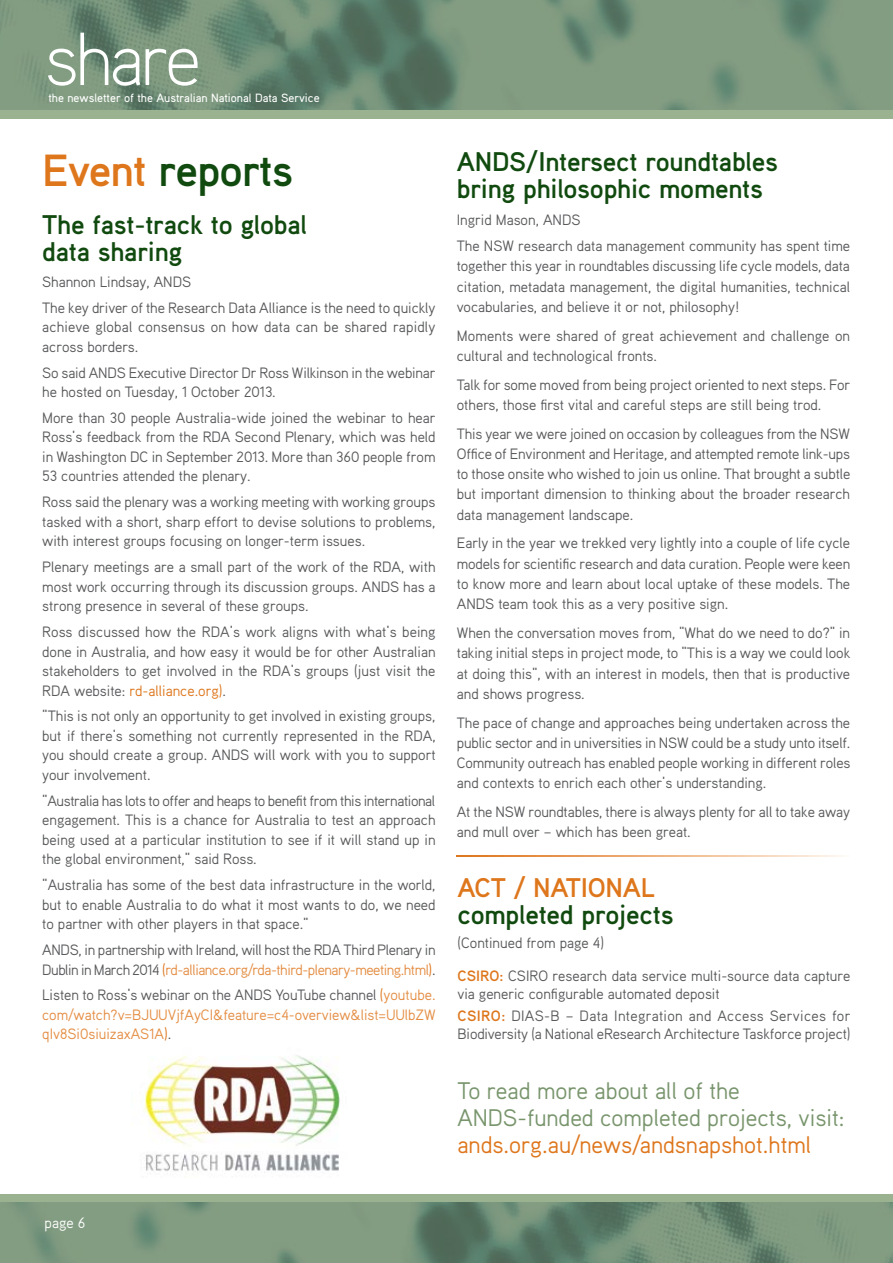
<style>
.page{position:relative;width:893px;height:1263px;background:#fff}
.page>*{position:absolute;margin:0;border:0;box-sizing:border-box;transform-origin:0 0}
.t1{font:300 75px "Aaux";letter-spacing:-.04em;color:#fff}
.t2{font:700 45px "Aaux";letter-spacing:-.02em;color:#114a0f}
.t3{font:700 27px/27px "Aaux";letter-spacing:-.01em;color:#114a0f}
.t4{font:700 27px "Aaux";letter-spacing:-.01em;color:#de761c}
.t5{font:24px/27px "Aaux";color:#78956c}
.t6{font:24px "Aaux";color:#de761c}
.t7{font:15px/19.5px "Aaux";color:#58595b;text-align:justify}
.t8{font:15px/19.5px "Aaux";letter-spacing:-.005em;color:#e48d43;text-align:justify}
.t9{font:15px/19.5px "Aaux";letter-spacing:-.025em;color:#58595b}
.t10{font:15px "Aaux";color:#fff}
.t11{font:500 12px "Aaux";color:#fff}
.s1{color:#de761c}
.s2{color:#e48d43}
.s3{color:#58595b}
.s4{font-weight:700;color:#de761c}
</style>
<div class="page">
<div style="left:0;top:1194px;width:893px;height:69px;background:#9bb291"></div>
<img style="left:0;top:1203px;width:893px;height:60px">
<div style="left:0;top:0;width:893px;height:118px;background:#9bb291"></div>
<img style="left:0;top:0;width:893px;height:110px">
<img style="left:143px;top:1055px;width:197px;height:122px">
<svg style="left:457px;top:856px;width:387px;height:1px"></svg>
<h1 class="t1" style="left:45px;top:12px;width:158px">share</h1>
<p class="t11" style="left:48px;top:91px;width:273px">the newsletter of the Australian National Data Service</p>
<h2 class="t2" style="left:42px;top:141px;width:253px"><span class="s1">Event</span> reports</h2>
<h3 class="t3" style="left:42px;top:210px;width:266px">The fast-track to global data sharing</h3>
<p class="t7" style="left:42px;top:268px;width:395px;line-height:25.8px">Shannon Lindsay, ANDS<br>The key driver of the Research Data Alliance is the need to quickly</p>
<p class="t7" style="left:42px;top:317px;width:395px">achieve global consensus on how data can be shared rapidly across borders.</p>
<p class="t7" style="left:42px;top:362px;width:395px">So said ANDS Executive Director Dr Ross Wilkinson in the webinar he hosted on Tuesday, 1 October 2013.</p>
<p class="t7" style="left:42px;top:407px;width:395px">More than 30 people Australia-wide joined the webinar to hear Ross’s feedback from the RDA Second Plenary, which was held in Washington DC in September 2013. More than 360 people from 53 countries attended the plenary.</p>
<p class="t7" style="left:42px;top:492px;width:395px">Ross said the plenary was a working meeting with working groups tasked with a short, sharp effort to devise solutions to problems, with interest groups focusing on longer-term issues.</p>
<p class="t7" style="left:42px;top:557px;width:395px">Plenary meetings are a small part of the work of the RDA, with most work occurring through its discussion groups. ANDS has a strong presence in several of these groups.</p>
<p class="t7" style="left:42px;top:622px;width:395px">Ross discussed how the RDA’s work aligns with what’s being done in Australia, and how easy it would be for other Australian stakeholders to get involved in the RDA’s groups (just visit the RDA website: <span class="s1">rd-alliance.org)</span>.</p>
<p class="t7" style="left:42px;top:706px;width:395px">“This is not only an opportunity to get involved in existing groups, but if there’s something not currently represented in the RDA, you should create a group. ANDS will work with you to support your involvement.</p>
<p class="t7" style="left:42px;top:790px;width:395px">“Australia has lots to offer and heaps to benefit from this international engagement. This is a chance for Australia to test an approach being used at a particular institution to see if it will stand up in the global environment,” said Ross.</p>
<p class="t7" style="left:42px;top:875px;width:395px">“Australia has some of the best data infrastructure in the world, but to enable Australia to do what it most wants to do, we need to partner with other players in that space.”</p>
<p class="t9" style="left:42px;top:940px;width:395px">ANDS, in partnership with Ireland, will host the RDA Third Plenary in<br>Dublin in March 2014 <span class="s1">(</span><span class="s2">rd-alliance.org/rda-third-plenary-meeting.html</span><span class="s1">)</span>.</p>
<p class="t8" style="left:42px;top:985px;width:395px"><span class="s3">Listen to Ross’s webinar on the ANDS YouTube channel</span> <span class="s1">(</span>youtube. com/watch?v=BJUUVjfAyCI&amp;feature=c4-overview&amp;list=UUlbZW qIv8Si0siuizaxAS1A<span class="s1">)</span><span class="s3">.</span></p>
<h3 class="t3" style="left:457px;top:147px;width:323px">ANDS/Intersect roundtables bring philosophic moments</h3>
<p class="t7" style="left:457px;top:205px;width:395px;line-height:26.7px">Ingrid Mason, ANDS<br>The NSW research data management community has spent time</p>
<p class="t7" style="left:457px;top:256px;width:395px;line-height:20.2px">together this year in roundtables discussing life cycle models, data citation, metadata management, the digital humanities, technical vocabularies, and believe it or not, philosophy!</p>
<p class="t7" style="left:457px;top:325px;width:395px;line-height:20.2px">Moments were shared of great achievement and challenge on cultural and technological fronts.</p>
<p class="t7" style="left:457px;top:374px;width:395px;line-height:20.2px">Talk for some moved from being project oriented to next steps. For others, those first vital and careful steps are still being trod.</p>
<p class="t7" style="left:457px;top:423px;width:395px;line-height:20.2px">This year we were joined on occasion by colleagues from the NSW Office of Environment and Heritage, and attempted remote link-ups to those onsite who wished to join us online. That brought a subtle but important dimension to thinking about the broader research data management landscape.</p>
<p class="t7" style="left:457px;top:533px;width:395px;line-height:20.2px">Early in the year we trekked very lightly into a couple of life cycle models for scientific research and data curation. People were keen to know more and learn about local uptake of these models. The ANDS team took this as a very positive sign.</p>
<p class="t7" style="left:457px;top:622px;width:395px;line-height:20.2px">When the conversation moves from, “What do we need to do?” in taking initial steps in project mode, to “This is a way we could look at doing this”, with an interest in models, then that is productive and shows progress.</p>
<p class="t7" style="left:457px;top:712px;width:395px;line-height:20.2px">The pace of change and approaches being undertaken across the public sector and in universities in NSW could be a study unto itself.<br>Community outreach has enabled people working in different roles and contexts to enrich each other’s understanding.</p>
<p class="t7" style="left:457px;top:801px;width:395px;line-height:20.2px">At the NSW roundtables, there is always plenty for all to take away and mull over – which has been great.</p>
<h3 class="t4" style="left:457px;top:870px;width:199px">ACT / NATIONAL</h3>
<h3 class="t3" style="left:457px;top:900px;width:218px">completed projects</h3>
<p class="t7" style="left:457px;top:926px;width:395px;line-height:32.8px">(Continued from page 4)<br><span class="s4">CSIRO:</span> CSIRO research data service multi-source data capture</p>
<p class="t7" style="left:457px;top:982px;width:394px;line-height:22.2px">via generic configurable automated deposit<br><span class="s4">CSIRO:</span> DIAS-B – Data Integration and Access Services for</p>
<p class="t7" style="left:457px;top:1023px;width:395px">Biodiversity (a National eResearch Architecture Taskforce project)</p>
<h3 class="t5" style="left:457px;top:1076px;width:389px">To read more about all of the<br>ANDS-funded completed projects, visit:</h3>
<h3 class="t6" style="left:457px;top:1130px;width:355px">ands.org.au/news/andsnapshot.html</h3>
<p class="t10" style="left:45px;top:1213px;width:42px">page 6</p>
</div>
